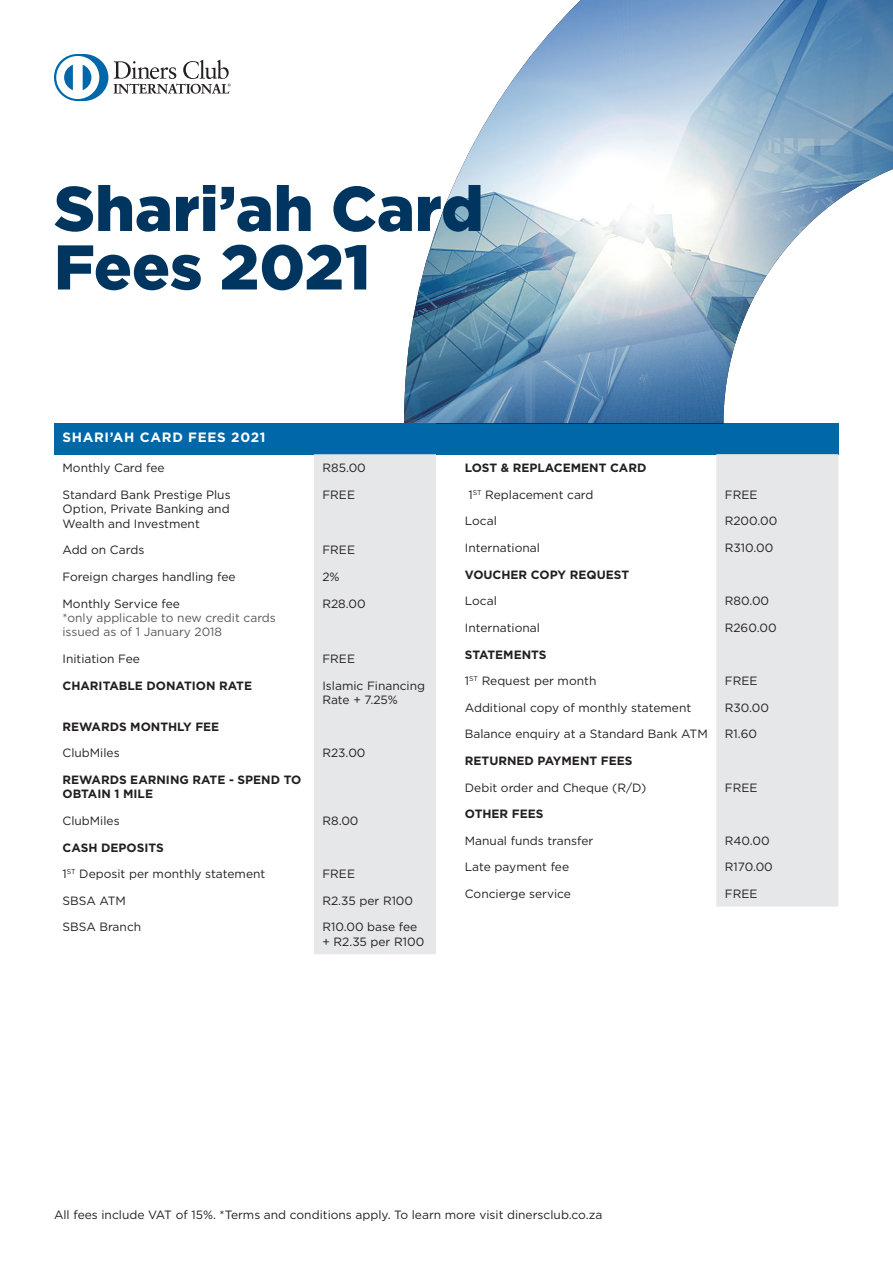
<style>
.page{position:relative;width:893px;height:1263px;background:#fff}
.page>*{position:absolute;margin:0;border:0;box-sizing:border-box;transform-origin:0 0}
.t1{font:900 63px/58.5px "Gotham";color:#003560}
.t2{font:700 13.5px "Gotham";letter-spacing:.05em;color:#fff}
.t3{font:12px/14.4px "Gotham";color:#231f20}
.t4{font:700 12px/14.4px "Gotham";color:#231f20}
.t5{font:12px/14.4px "Gotham";color:#57585a}
</style>
<div class="page">
<div style="left:54px;top:423px;width:785px;height:31px;background:#0068a9"></div>
<img style="left:404px;top:0;width:489px;height:423px">
<svg style="left:114px;top:60px;width:117px;height:34px"></svg>
<svg style="left:54px;top:54px;width:54px;height:47px"></svg>
<div style="left:314px;top:454px;width:122px;height:500px;background:#e6e7e9"></div>
<div style="left:716px;top:454px;width:122px;height:452px;background:#e6e7e9"></div>
<p class="t1" style="left:54px;top:178px;width:431px">Shari’ah Card<br>Fees 2021</p>
<p class="t2" style="left:63px;top:429px;width:205px">SHARI’AH CARD FEES 2021</p>
<p class="t3" style="left:63px;top:461px;width:104px">Monthly Card fee</p>
<p class="t3" style="left:322px;top:461px;width:45px">R85.00</p>
<p class="t3" style="left:63px;top:487px;width:170px">Standard Bank Prestige Plus</p>
<p class="t3" style="left:63px;top:502px;width:169px">Option, Private Banking and</p>
<p class="t3" style="left:63px;top:516px;width:139px">Wealth and Investment</p>
<p class="t3" style="left:322px;top:487px;width:34px">FREE</p>
<p class="t3" style="left:63px;top:543px;width:83px">Add on Cards</p>
<p class="t3" style="left:322px;top:543px;width:34px">FREE</p>
<p class="t3" style="left:63px;top:569px;width:175px">Foreign charges handling fee</p>
<p class="t3" style="left:322px;top:569px;width:19px">2%</p>
<p class="t3" style="left:63px;top:596px;width:119px">Monthly Service fee</p>
<p class="t5" style="left:63px;top:610px;width:215px">*only applicable to new credit cards issued as of 1 January 2018</p>
<p class="t3" style="left:322px;top:596px;width:45px">R28.00</p>
<p class="t3" style="left:63px;top:651px;width:79px">Initiation Fee</p>
<p class="t3" style="left:322px;top:651px;width:34px">FREE</p>
<p class="t4" style="left:63px;top:678px;width:191px">CHARITABLE DONATION RATE</p>
<p class="t3" style="left:322px;top:678px;width:104px">Islamic Financing<br>Rate + 7.25%</p>
<p class="t4" style="left:63px;top:719px;width:158px">REWARDS MONTHLY FEE</p>
<p class="t3" style="left:63px;top:745px;width:59px">ClubMiles</p>
<p class="t3" style="left:322px;top:745px;width:45px">R23.00</p>
<p class="t4" style="left:63px;top:772px;width:240px">REWARDS EARNING RATE - SPEND TO<br>OBTAIN 1 MILE</p>
<p class="t3" style="left:63px;top:813px;width:59px">ClubMiles</p>
<p class="t3" style="left:322px;top:813px;width:38px">R8.00</p>
<p class="t4" style="left:63px;top:840px;width:103px">CASH DEPOSITS</p>
<p class="t3" style="left:63px;top:866px;width:204px">1<sup>ST</sup> Deposit per monthly statement</p>
<p class="t3" style="left:322px;top:866px;width:34px">FREE</p>
<p class="t3" style="left:63px;top:893px;width:65px">SBSA ATM</p>
<p class="t3" style="left:322px;top:893px;width:92px">R2.35 per R100</p>
<p class="t3" style="left:63px;top:920px;width:80px">SBSA Branch</p>
<p class="t3" style="left:322px;top:920px;width:103px">R10.00 base fee + R2.35 per R100</p>
<p class="t4" style="left:465px;top:461px;width:183px">LOST &amp; REPLACEMENT CARD</p>
<p class="t3" style="left:468px;top:487px;width:127px">1<sup>ST</sup> Replacement card</p>
<p class="t3" style="left:725px;top:487px;width:34px">FREE</p>
<p class="t3" style="left:465px;top:514px;width:34px">Local</p>
<p class="t3" style="left:725px;top:514px;width:54px">R200.00</p>
<p class="t3" style="left:465px;top:540px;width:77px">International</p>
<p class="t3" style="left:725px;top:540px;width:50px">R310.00</p>
<p class="t4" style="left:465px;top:567px;width:166px">VOUCHER COPY REQUEST</p>
<p class="t3" style="left:465px;top:594px;width:34px">Local</p>
<p class="t3" style="left:725px;top:594px;width:46px">R80.00</p>
<p class="t3" style="left:465px;top:620px;width:77px">International</p>
<p class="t3" style="left:725px;top:620px;width:53px">R260.00</p>
<p class="t4" style="left:465px;top:647px;width:83px">STATEMENTS</p>
<p class="t3" style="left:465px;top:673px;width:133px">1<sup>ST</sup> Request per month</p>
<p class="t3" style="left:725px;top:673px;width:34px">FREE</p>
<p class="t3" style="left:465px;top:700px;width:228px">Additional copy of monthly statement</p>
<p class="t3" style="left:725px;top:700px;width:46px">R30.00</p>
<p class="t3" style="left:465px;top:727px;width:244px">Balance enquiry at a Standard Bank ATM</p>
<p class="t3" style="left:725px;top:727px;width:34px">R1.60</p>
<p class="t4" style="left:465px;top:753px;width:169px">RETURNED PAYMENT FEES</p>
<p class="t3" style="left:465px;top:780px;width:183px">Debit order and Cheque (R/D)</p>
<p class="t3" style="left:725px;top:780px;width:34px">FREE</p>
<p class="t4" style="left:465px;top:807px;width:80px">OTHER FEES</p>
<p class="t3" style="left:465px;top:833px;width:130px">Manual funds transfer</p>
<p class="t3" style="left:725px;top:833px;width:46px">R40.00</p>
<p class="t3" style="left:465px;top:860px;width:106px">Late payment fee</p>
<p class="t3" style="left:725px;top:860px;width:50px">R170.00</p>
<p class="t3" style="left:465px;top:886px;width:108px">Concierge service</p>
<p class="t3" style="left:725px;top:886px;width:34px">FREE</p>
<p class="t3" style="left:54px;top:1207px;width:550px">All fees include VAT of 15%. *Terms and conditions apply. To learn more visit dinersclub.co.za</p>
</div>
